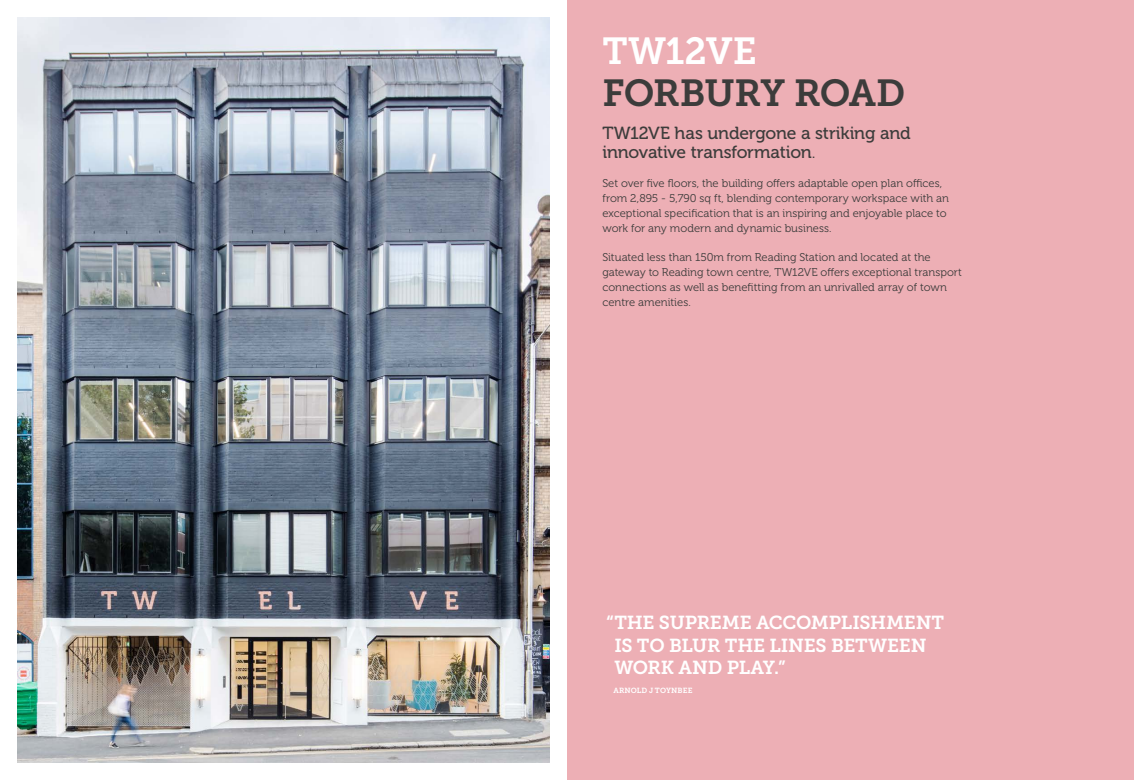
<style>
.page{position:relative;width:1134px;height:780px;background:#fff}
.page>*{position:absolute;margin:0;border:0;box-sizing:border-box;transform-origin:0 0}
.t1{font:37.5px "Museo Slab 700";letter-spacing:-.03em;color:#3c3c3b}
.t2{font:37.5px "Museo Slab 700";color:#fff}
.t3{font:18.75px/22.5px "Museo Slab 700";letter-spacing:-.015em;color:#fff}
.t4{font:17.5px/18.8px "Museo 500";letter-spacing:-.01em;color:#3c3c3b}
.t5{font:11.25px/15px "Museo 300";color:#3c3c3b}
.t6{font:7.5px "Museo Slab 700";letter-spacing:.015em;color:#fff}
.s1{font-family:"Museo 300"}
</style>
<div class="page">
<img style="left:18px;top:18px;width:531px;height:744px">
<div style="left:567px;top:0;width:567px;height:780px;background:#edafb5"></div>
<h1 class="t2" style="left:602px;top:29px;width:156px">TW12VE</h1>
<h1 class="t1" style="left:602px;top:72px;width:305px">FORBURY ROAD</h1>
<h3 class="t4" style="left:602px;top:124px;width:310px">TW12VE has undergone a striking and innovative transformation<span class="s1">.</span></h3>
<p class="t5" style="left:602px;top:176px;width:348px">Set over five floors, the building offers adaptable open plan offices, from 2,895 - 5,790 sq ft, blending contemporary workspace with an exceptional specification that is an inspiring and enjoyable place to work for any modern and dynamic business.</p>
<p class="t5" style="left:602px;top:250px;width:361px">Situated less than 150m from Reading Station and located at the gateway to Reading town centre, TW12VE offers exceptional transport connections as well as benefitting from an unrivalled array of town centre amenities.</p>
<h2 class="t3" style="left:614px;top:611px;width:331px;text-indent:-8px">“THE SUPREME ACCOMPLISHMENT<br>IS TO BLUR THE LINES BETWEEN<br>WORK AND PLAY.”</h2>
<p class="t6" style="left:613px;top:685px;width:81px">ARNOLD J TOYNBEE</p>
</div>
